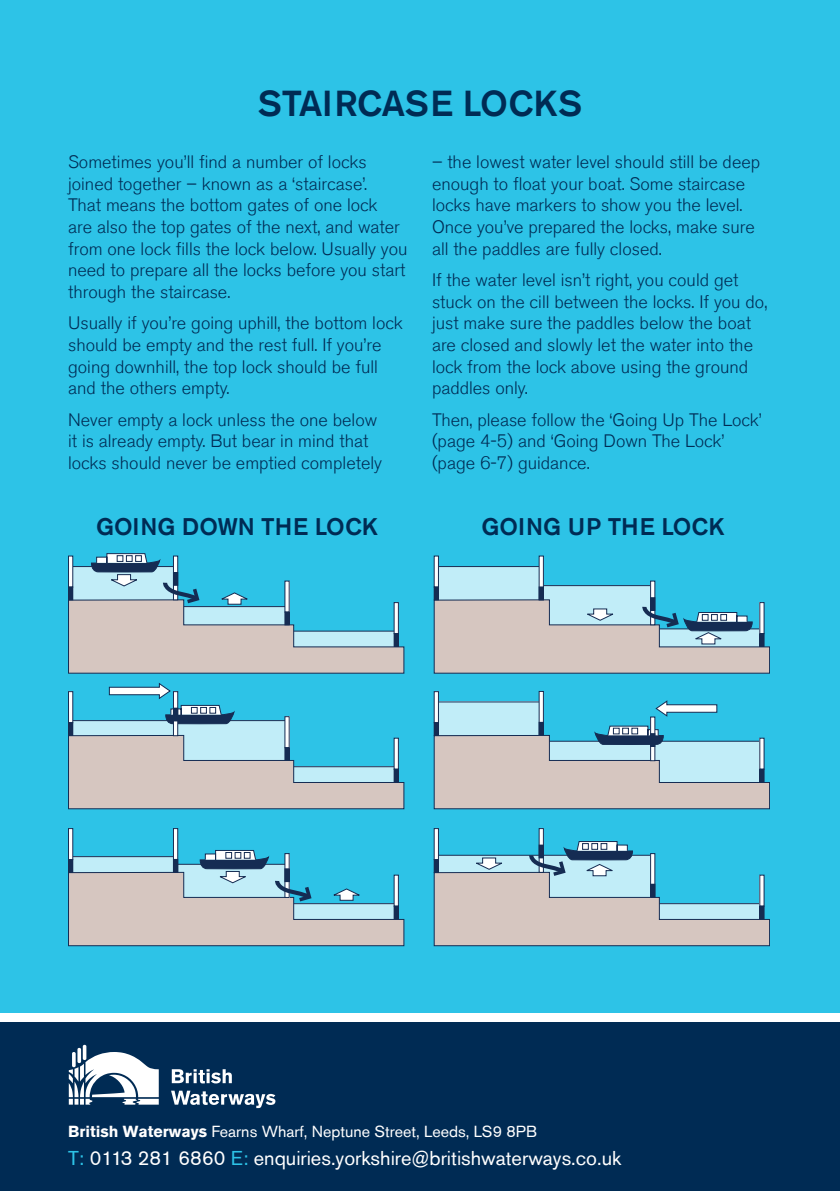
<style>
.page{position:relative;width:840px;height:1191px;background:#fff}
.page>*{position:absolute;margin:0;border:0;box-sizing:border-box;transform-origin:0 0}
.t1{font:72px "British Waterways Landscape";color:#fff}
.t2{font:500 36px "Akzidenz Grotesk BE";color:#002b54}
.t3{font:500 24px "Akzidenz Grotesk BE";color:#002b54}
.t4{font:20px "Akzidenz Grotesk BE";color:#fff}
.t5{font:18px/21.6px "Akzidenz Grotesk BE Light";color:#002b54}
.t6{font:16px "Akzidenz Grotesk BE";color:#fff}
.s1{font-weight:700}
.s2{color:#2dc3e7}
</style>
<div class="page">
<div style="left:0;top:0;width:839px;height:1012px;background:#2dc3e7"></div>
<div style="left:0;top:1022px;width:839px;height:169px;background:#002b54"></div>
<svg style="left:68px;top:553px;width:336px;height:121px"></svg>
<div style="left:68px;top:828px;width:5px;height:31px;background:#fff"></div>
<div style="left:68px;top:828px;width:5px;height:32px;border:1px solid #152c53"></div>
<div style="left:173px;top:828px;width:5px;height:44px;background:#fff"></div>
<div style="left:173px;top:828px;width:5px;height:44px;border:1px solid #152c53"></div>
<svg style="left:68px;top:845px;width:336px;height:101px"></svg>
<div style="left:69px;top:720px;width:218px;height:42px;background:#c1edf8"></div>
<svg style="left:68px;top:734px;width:336px;height:75px"></svg>
<div style="left:68px;top:691px;width:5px;height:31px;background:#fff"></div>
<div style="left:68px;top:691px;width:5px;height:32px;border:1px solid #152c53"></div>
<div style="left:68px;top:722px;width:5px;height:13px;background:#152c53"></div>
<svg style="left:285px;top:716px;width:4px;height:31px"></svg>
<hr style="left:285px;top:747px;width:4px;height:13px;background:#152c53">
<div style="left:284px;top:747px;width:5px;height:14px;border:1px solid #152c53"></div>
<svg style="left:394px;top:738px;width:4px;height:31px"></svg>
<hr style="left:394px;top:769px;width:4px;height:13px;background:#152c53">
<div style="left:393px;top:769px;width:5px;height:13px;border:1px solid #152c53"></div>
<div style="left:173px;top:691px;width:5px;height:44px;background:#fff"></div>
<div style="left:173px;top:691px;width:5px;height:45px;border:1px solid #152c53"></div>
<svg style="left:108px;top:683px;width:129px;height:41px"></svg>
<div style="left:436px;top:566px;width:104px;height:34px;background:#c1edf8"></div>
<div style="left:435px;top:566px;width:105px;height:35px;border:1px solid #152c53"></div>
<div style="left:541px;top:585px;width:111px;height:41px;background:#c1edf8"></div>
<div style="left:540px;top:585px;width:112px;height:42px;border:1px solid #152c53"></div>
<svg style="left:434px;top:556px;width:4px;height:31px"></svg>
<hr style="left:434px;top:587px;width:4px;height:13px;background:#152c53">
<div style="left:433px;top:586px;width:5px;height:14px;border:1px solid #152c53"></div>
<svg style="left:651px;top:582px;width:2px;height:15px"></svg>
<div style="left:649px;top:580px;width:6px;height:45px;border:1px solid #152c53"></div>
<div style="left:649px;top:597px;width:6px;height:14px;border:1px solid #152c53"></div>
<svg style="left:539px;top:556px;width:4px;height:44px"></svg>
<hr style="left:539px;top:587px;width:4px;height:13px;background:#152c53">
<div style="left:538px;top:586px;width:5px;height:14px;border:1px solid #152c53"></div>
<svg style="left:539px;top:691px;width:4px;height:44px"></svg>
<svg style="left:433px;top:599px;width:336px;height:75px"></svg>
<svg style="left:434px;top:828px;width:4px;height:31px"></svg>
<svg style="left:539px;top:828px;width:4px;height:44px"></svg>
<svg style="left:434px;top:691px;width:4px;height:31px"></svg>
<svg style="left:433px;top:699px;width:336px;height:110px"></svg>
<svg style="left:651px;top:718px;width:2px;height:41px"></svg>
<div style="left:649px;top:716px;width:6px;height:45px;border:1px solid #152c53"></div>
<hr style="left:650px;top:733px;width:4px;height:13px;background:#152c53">
<div style="left:649px;top:733px;width:6px;height:14px;border:1px solid #152c53"></div>
<svg style="left:433px;top:836px;width:336px;height:110px"></svg>
<h2 class="t2" style="left:257px;top:81px;width:326px">STAIRCASE LOCKS</h2>
<p class="t5" style="left:68px;top:151px;width:341px">Sometimes you’ll find a number of locks joined together – known as a ‘staircase’.<br>That means the bottom gates of one lock<br>are also the top gates of the next, and water from one lock fills the lock below. Usually you need to prepare all the locks before you start through the staircase.</p>
<p class="t5" style="left:68px;top:313px;width:336px">Usually if you’re going uphill, the bottom lock should be empty and the rest full. If you’re going downhill, the top lock should be full and the others empty.</p>
<p class="t5" style="left:68px;top:409px;width:315px">Never empty a lock unless the one below it is already empty. But bear in mind that locks should never be emptied completely</p>
<p class="t5" style="left:432px;top:151px;width:329px">– the lowest water level should still be deep enough to float your boat. Some staircase locks have markers to show you the level.<br>Once you’ve prepared the locks, make sure all the paddles are fully closed.</p>
<p class="t5" style="left:432px;top:269px;width:336px">If the water level isn’t right, you could get stuck on the cill between the locks. If you do, just make sure the paddles below the boat are closed and slowly let the water into the lock from the lock above using the ground paddles only.</p>
<p class="t5" style="left:432px;top:409px;width:331px">Then, please follow the ‘Going Up The Lock’ (page 4-5) and ‘Going Down The Lock’ (page 6-7) guidance.</p>
<h3 class="t3" style="left:96px;top:512px;width:283px">GOING DOWN THE LOCK</h3>
<h3 class="t3" style="left:481px;top:512px;width:244px">GOING UP THE LOCK</h3>
<h1 class="t1" style="left:68px;top:1039px;width:209px">ABC</h1>
<p class="t6" style="left:68px;top:1121px;width:470px"><span class="s1">British Waterways</span> Fearns Wharf, Neptune Street, Leeds, LS9 8PB</p>
<p class="t4" style="left:68px;top:1145px;width:554px"><span class="s2">T:</span> 0113 281 6860 <span class="s2">E:</span> enquiries.yorkshire@britishwaterways.co.uk</p>
</div>
